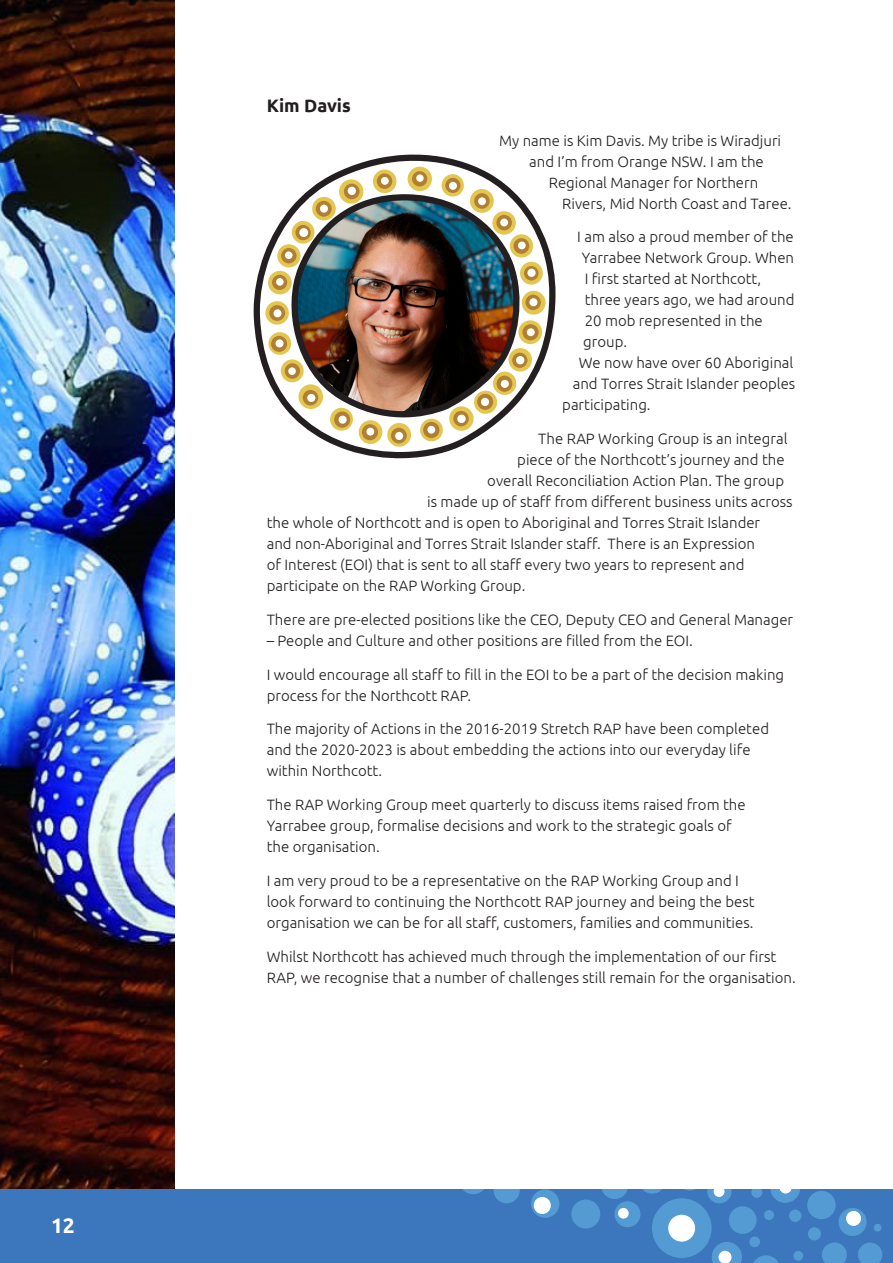
<style>
.page{position:relative;width:893px;height:1263px;background:#fff}
.page>*{position:absolute;margin:0;border:0;box-sizing:border-box;transform-origin:0 0}
.t1{font:700 21px "Ubuntu";color:#fff}
.t2{font:700 18px "Ubuntu";color:#231f20}
.t3{font:300 15px/21px "Ubuntu";color:#231f20}
</style>
<div class="page">
<svg style="left:0;top:1189px;width:893px;height:74px;background:#3f7abe"></svg>
<div style="left:534px;top:1197px;width:17px;height:17px;background:#fff;border-radius:50%"></div>
<div style="left:618px;top:1208px;width:11px;height:10px;background:#fff;border-radius:50%"></div>
<div style="left:668px;top:1215px;width:27px;height:26px;background:#fff;border-radius:50%"></div>
<div style="left:718px;top:1251px;width:13px;height:12px;background:#fff;border-radius:50%"></div>
<svg style="left:676px;top:1189px;width:56px;height:14px"></svg>
<svg style="left:770px;top:1189px;width:30px;height:14px"></svg>
<div style="left:846px;top:1211px;width:15px;height:15px;background:#fff;border-radius:50%"></div>
<img style="left:0;top:0;width:174px;height:1188px">
<img style="left:254px;top:155px;width:301px;height:303px">
<h1 class="t1" style="left:51px;top:1212px;width:25px">12</h1>
<p class="t2" style="left:267px;top:94px;width:86px">Kim Davis</p>
<p class="t3" style="left:499px;top:129px;width:283px">My name is Kim Davis. My tribe is Wiradjuri</p>
<p class="t3" style="left:529px;top:150px;width:236px">and I’m from Orange NSW. I am the</p>
<p class="t3" style="left:549px;top:171px;width:211px">Regional Manager for Northern</p>
<p class="t3" style="left:562px;top:192px;width:231px">Rivers, Mid North Coast and Taree.</p>
<p class="t3" style="left:577px;top:226px;width:218px">I am also a proud member of the</p>
<p class="t3" style="left:582px;top:247px;width:214px">Yarrabee Network Group. When</p>
<p class="t3" style="left:585px;top:268px;width:178px">I first started at Northcott,</p>
<p class="t3" style="left:585px;top:289px;width:211px">three years ago, we had around</p>
<p class="t3" style="left:585px;top:310px;width:180px">20 mob represented in the</p>
<p class="t3" style="left:583px;top:331px;width:45px">group.</p>
<p class="t3" style="left:579px;top:352px;width:216px">We now have over 60 Aboriginal</p>
<p class="t3" style="left:573px;top:373px;width:224px">and Torres Strait Islander peoples</p>
<p class="t3" style="left:562px;top:394px;width:90px">participating.</p>
<p class="t3" style="left:538px;top:428px;width:251px">The RAP Working Group is an integral</p>
<p class="t3" style="left:517px;top:449px;width:269px">piece of the Northcott’s journey and the</p>
<p class="t3" style="left:487px;top:470px;width:298px">overall Reconciliation Action Plan. The group</p>
<p class="t3" style="left:427px;top:491px;width:367px">is made up of staff from different business units across</p>
<p class="t3" style="left:267px;top:512px;width:495px">the whole of Northcott and is open to Aboriginal and Torres Strait Islander</p>
<p class="t3" style="left:267px;top:533px;width:490px">and non-Aboriginal and Torres Strait Islander staff. There is an Expression</p>
<p class="t3" style="left:267px;top:554px;width:479px">of Interest (EOI) that is sent to all staff every two years to represent and</p>
<p class="t3" style="left:267px;top:575px;width:260px">participate on the RAP Working Group.</p>
<p class="t3" style="left:267px;top:609px;width:528px">There are pre-elected positions like the CEO, Deputy CEO and General Manager</p>
<p class="t3" style="left:267px;top:630px;width:427px">– People and Culture and other positions are filled from the EOI.</p>
<p class="t3" style="left:267px;top:663px;width:519px">I would encourage all staff to fill in the EOI to be a part of the decision making process for the Northcott RAP.</p>
<p class="t3" style="left:267px;top:718px;width:504px">The majority of Actions in the 2016-2019 Stretch RAP have been completed and the 2020-2023 is about embedding the actions into our everyday life within Northcott.</p>
<p class="t3" style="left:267px;top:794px;width:480px">The RAP Working Group meet quarterly to discuss items raised from the<br>Yarrabee group, formalise decisions and work to the strategic goals of the organisation.</p>
<p class="t3" style="left:267px;top:870px;width:489px">I am very proud to be a representative on the RAP Working Group and I look forward to continuing the Northcott RAP journey and being the best organisation we can be for all staff, customers, families and communities.</p>
<p class="t3" style="left:267px;top:945px;width:530px">Whilst Northcott has achieved much through the implementation of our first<br>RAP, we recognise that a number of challenges still remain for the organisation.</p>
</div>
